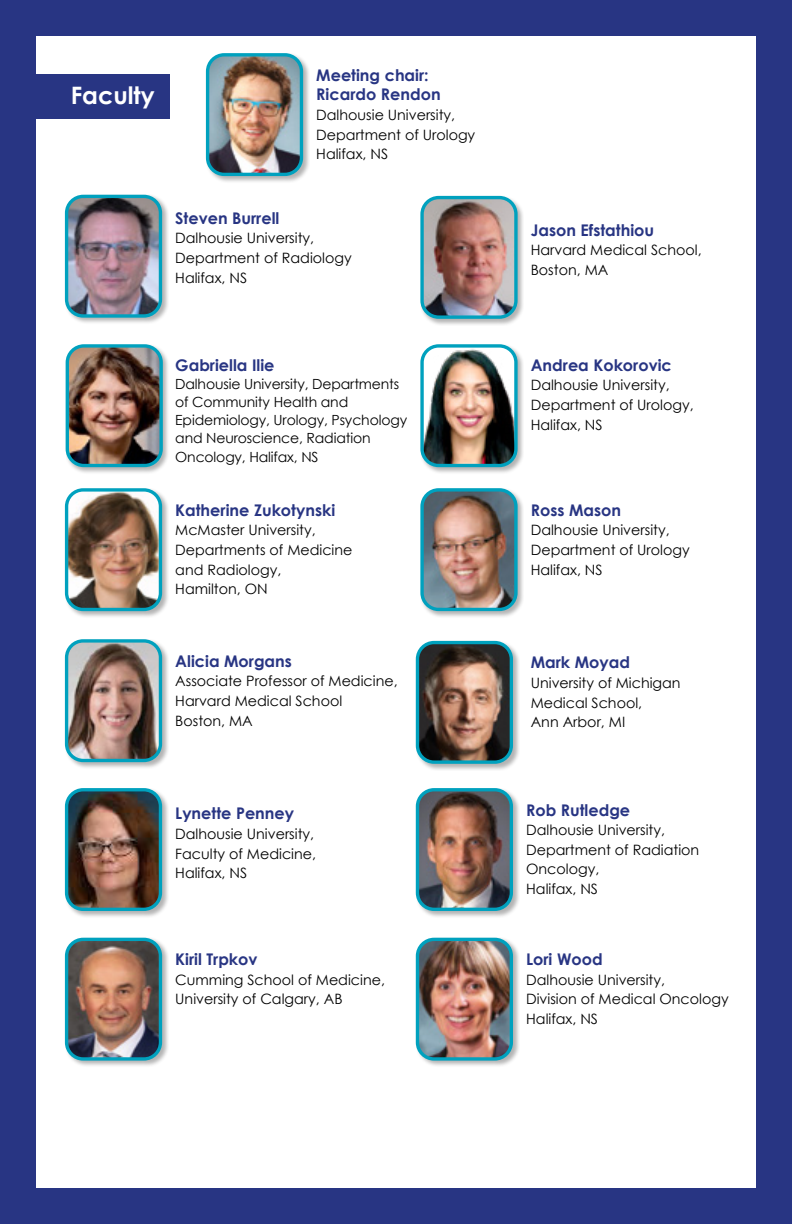
<style>
.page{position:relative;width:792px;height:1224px;background:#283583}
.page>*{position:absolute;margin:0;border:0;box-sizing:border-box;transform-origin:0 0}
.t1{font:700 24px "Century Gothic";color:#fff}
.t2{font:700 16px/19.6px "Century Gothic";color:#283583}
.t3{font:14.2px/19.6px "Century Gothic";color:#000}
.t4{font:14px/18px "Century Gothic";letter-spacing:-.01em;color:#000}
</style>
<div class="page">
<div style="left:36px;top:36px;width:720px;height:1152px;background:#fff"></div>
<div style="left:7px;top:74px;width:163px;height:45px;background:#283583"></div>
<div style="left:206px;top:53px;width:104px;height:130px;background:#000;opacity:.3"></div>
<img style="left:208px;top:55px;width:93px;height:119px">
<div style="left:206px;top:53px;width:97px;height:123px;border:3px solid #00a1be;border-radius:17px"></div>
<div style="left:421px;top:344px;width:103px;height:130px;background:#000;opacity:.3"></div>
<img style="left:422px;top:346px;width:94px;height:120px">
<div style="left:420px;top:344px;width:98px;height:123px;border:3px solid #00a1be;border-radius:17px"></div>
<div style="left:421px;top:196px;width:103px;height:130px;background:#000;opacity:.3"></div>
<img style="left:422px;top:198px;width:94px;height:119px">
<div style="left:420px;top:196px;width:98px;height:123px;border:3px solid #00a1be;border-radius:17px"></div>
<div style="left:65px;top:194px;width:104px;height:131px;background:#000;opacity:.3"></div>
<img style="left:67px;top:196px;width:93px;height:120px">
<div style="left:65px;top:195px;width:97px;height:123px;border:3px solid #00a1be;border-radius:17px"></div>
<div style="left:421px;top:488px;width:103px;height:130px;background:#000;opacity:.3"></div>
<img style="left:422px;top:490px;width:94px;height:119px">
<div style="left:420px;top:488px;width:98px;height:123px;border:3px solid #00a1be;border-radius:17px"></div>
<div style="left:65px;top:488px;width:104px;height:130px;background:#000;opacity:.3"></div>
<img style="left:67px;top:490px;width:93px;height:119px">
<div style="left:65px;top:488px;width:97px;height:123px;border:3px solid #00a1be;border-radius:17px"></div>
<div style="left:416px;top:641px;width:104px;height:130px;background:#000;opacity:.3"></div>
<img style="left:417px;top:643px;width:94px;height:119px">
<div style="left:416px;top:641px;width:97px;height:123px;border:3px solid #00a1be;border-radius:17px"></div>
<div style="left:65px;top:639px;width:104px;height:130px;background:#000;opacity:.3"></div>
<img style="left:67px;top:641px;width:93px;height:119px">
<div style="left:65px;top:639px;width:97px;height:123px;border:3px solid #00a1be;border-radius:17px"></div>
<div style="left:416px;top:788px;width:104px;height:130px;background:#000;opacity:.3"></div>
<img style="left:417px;top:790px;width:94px;height:119px">
<div style="left:416px;top:788px;width:97px;height:123px;border:3px solid #00a1be;border-radius:17px"></div>
<div style="left:66px;top:344px;width:103px;height:130px;background:#000;opacity:.3"></div>
<img style="left:67px;top:346px;width:94px;height:120px">
<div style="left:66px;top:344px;width:97px;height:123px;border:3px solid #00a1be;border-radius:17px"></div>
<div style="left:65px;top:937px;width:104px;height:131px;background:#000;opacity:.3"></div>
<img style="left:67px;top:939px;width:93px;height:120px">
<div style="left:65px;top:938px;width:97px;height:123px;border:3px solid #00a1be;border-radius:17px"></div>
<div style="left:416px;top:937px;width:104px;height:131px;background:#000;opacity:.3"></div>
<img style="left:417px;top:939px;width:94px;height:120px">
<div style="left:416px;top:938px;width:97px;height:123px;border:3px solid #00a1be;border-radius:17px"></div>
<div style="left:65px;top:788px;width:104px;height:130px;background:#000;opacity:.3"></div>
<img style="left:67px;top:790px;width:93px;height:119px">
<div style="left:65px;top:788px;width:97px;height:123px;border:3px solid #00a1be;border-radius:17px"></div>
<h1 class="t1" style="left:71px;top:80px;width:85px">Faculty</h1>
<p class="t2" style="left:316px;top:65px;width:126px">Meeting chair:<br>Ricardo Rendon</p>
<p class="t3" style="left:316px;top:105px;width:161px">Dalhousie University,<br>Department of Urology<br>Halifax, NS</p>
<p class="t2" style="left:175px;top:208px;width:106px">Steven Burrell</p>
<p class="t3" style="left:175px;top:228px;width:178px">Dalhousie University,<br>Department of Radiology<br>Halifax, NS</p>
<p class="t2" style="left:175px;top:355px;width:101px">Gabriella Ilie</p>
<p class="t4" style="left:175px;top:374px;width:233px">Dalhousie University, Departments of Community Health and<br>Epidemiology, Urology, Psychology and Neuroscience, Radiation</p>
<p class="t4" style="left:175px;top:448px;width:145px">Oncology, Halifax, NS</p>
<p class="t2" style="left:175px;top:500px;width:162px">Katherine Zukotynski</p>
<p class="t3" style="left:175px;top:520px;width:179px">McMaster University,<br>Departments of Medicine and Radiology,<br>Hamilton, ON</p>
<p class="t2" style="left:175px;top:651px;width:118px">Alicia Morgans</p>
<p class="t3" style="left:175px;top:671px;width:224px">Associate Professor of Medicine,<br>Harvard Medical School<br>Boston, MA</p>
<p class="t2" style="left:175px;top:804px;width:120px">Lynette Penney</p>
<p class="t3" style="left:175px;top:824px;width:142px">Dalhousie University,<br>Faculty of Medicine,<br>Halifax, NS</p>
<p class="t2" style="left:175px;top:949px;width:84px">Kiril Trpkov</p>
<p class="t3" style="left:175px;top:970px;width:211px">Cumming School of Medicine,<br>University of Calgary, AB</p>
<p class="t2" style="left:531px;top:220px;width:125px">Jason Efstathiou</p>
<p class="t3" style="left:531px;top:240px;width:172px">Harvard Medical School,<br>Boston, MA</p>
<p class="t2" style="left:531px;top:355px;width:143px">Andrea Kokorovic</p>
<p class="t3" style="left:531px;top:375px;width:164px">Dalhousie University,<br>Department of Urology,<br>Halifax, NS</p>
<p class="t2" style="left:531px;top:500px;width:92px">Ross Mason</p>
<p class="t3" style="left:531px;top:520px;width:161px">Dalhousie University,<br>Department of Urology<br>Halifax, NS</p>
<p class="t2" style="left:531px;top:652px;width:101px">Mark Moyad</p>
<p class="t3" style="left:531px;top:673px;width:151px">University of Michigan<br>Medical School,<br>Ann Arbor, MI</p>
<p class="t2" style="left:526px;top:800px;width:106px">Rob Rutledge</p>
<p class="t3" style="left:526px;top:820px;width:175px">Dalhousie University,<br>Department of Radiation<br>Oncology,<br>Halifax, NS</p>
<p class="t2" style="left:526px;top:949px;width:78px">Lori Wood</p>
<p class="t3" style="left:526px;top:970px;width:204px">Dalhousie University,<br>Division of Medical Oncology<br>Halifax, NS</p>
</div>
